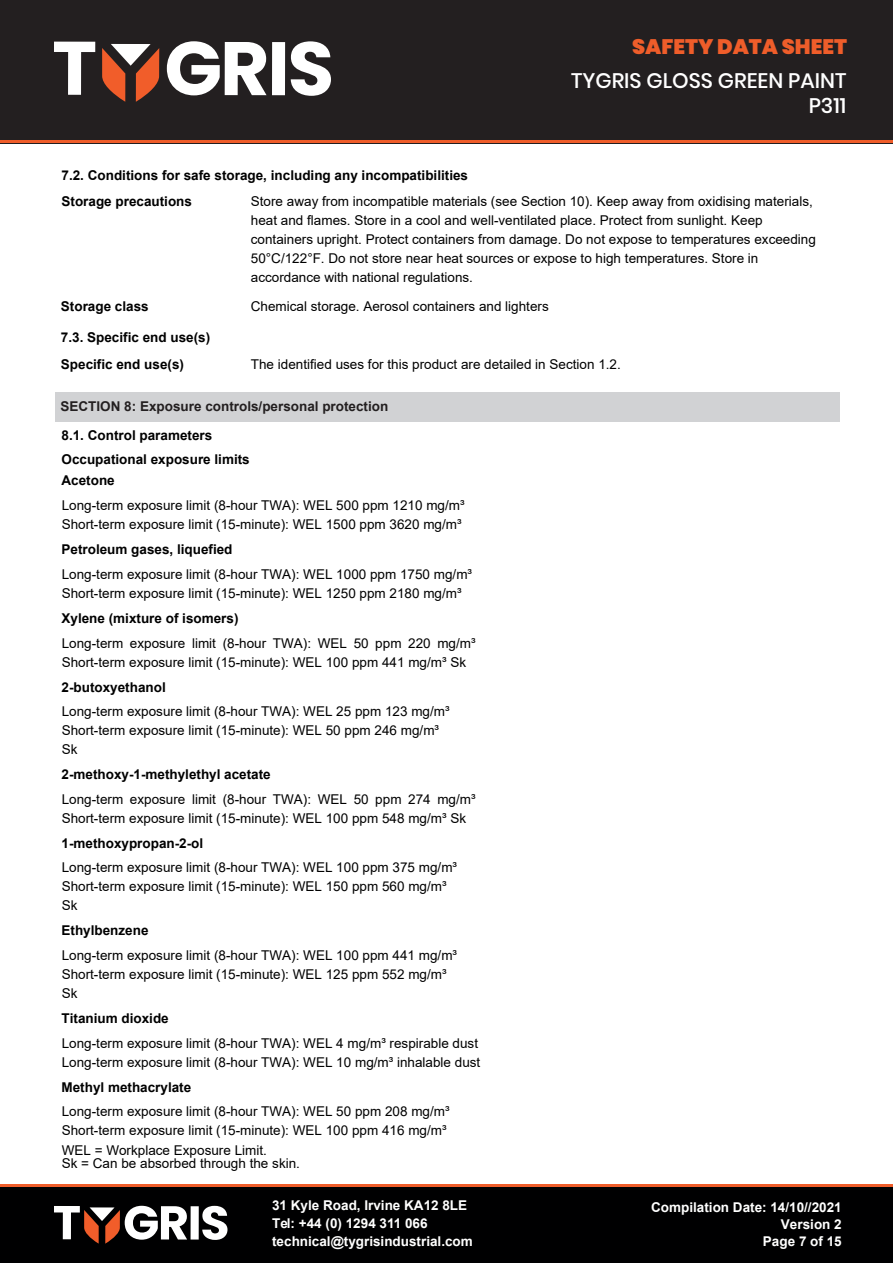
<style>
.page{position:relative;width:893px;height:1263px;background:#fff}
.page>*{position:absolute;margin:0;border:0;box-sizing:border-box;transform-origin:0 0}
.t1{font:500 21px/25.2px "Poppins";color:#fff;text-align:right}
.t2{font:900 21px "Poppins";color:#ef5d2a}
.t3{font:13.5px/18.9px "Arial";color:#000}
.t4{font:700 13.5px/26.4px "Arial";color:#000}
.t5{font:700 13.5px/18px "Arial";color:#fff}
.t6{font:700 13.5px "Arial";color:#231f20}
</style>
<div class="page">
<div style="left:0;top:1186px;width:893px;height:77px;background:#000001"></div>
<div style="left:0;top:0;width:893px;height:143px;background:#231f20"></div>
<hr style="left:0;top:140px;width:893px;height:3px;background:#ef5d2a">
<hr style="left:0;top:1184px;width:893px;height:2px;background:#ef5d2a">
<svg style="left:54px;top:42px;width:41px;height:53px"></svg>
<svg style="left:167px;top:41px;width:100px;height:54px"></svg>
<div style="left:272px;top:42px;width:13px;height:53px;background:#fff"></div>
<svg style="left:291px;top:41px;width:40px;height:55px"></svg>
<svg style="left:102px;top:44px;width:57px;height:58px"></svg>
<div style="left:191px;top:1206px;width:8px;height:33px;background:#fff"></div>
<svg style="left:202px;top:1206px;width:26px;height:34px"></svg>
<svg style="left:54px;top:1206px;width:133px;height:38px"></svg>
<div style="left:55px;top:392px;width:785px;height:29px;background:#d1d2d4"></div>
<h1 class="t2" style="left:632px;top:34px;width:216px">SAFETY DATA SHEET</h1>
<h1 class="t1" style="left:571px;top:68px;width:277px">TYGRIS GLOSS GREEN PAINT<br>P311</h1>
<p class="t4" style="left:62px;top:162px;width:408px">7.2. Conditions for safe storage, including any incompatibilities<br>Storage precautions</p>
<p class="t3" style="left:251px;top:192px;width:567px">Store away from incompatible materials (see Section 10). Keep away from oxidising materials, heat and flames. Store in a cool and well-ventilated place. Protect from sunlight. Keep containers upright. Protect containers from damage. Do not expose to temperatures exceeding 50°C/122°F. Do not store near heat sources or expose to high temperatures. Store in accordance with national regulations.</p>
<p class="t3" style="left:251px;top:297px;width:299px">Chemical storage. Aerosol containers and lighters</p>
<p class="t4" style="left:61px;top:293px;width:89px">Storage class</p>
<p class="t4" style="left:61px;top:324px;width:151px">7.3. Specific end use(s)<br>Specific end use(s)</p>
<p class="t3" style="left:251px;top:354px;width:371px">The identified uses for this product are detailed in Section 1.2.</p>
<p class="t6" style="left:61px;top:397px;width:329px">SECTION 8: Exposure controls/personal protection</p>
<p class="t4" style="left:62px;top:424px;width:190px;line-height:23.4px">8.1. Control parameters<br>Occupational exposure limits</p>
<p class="t4" style="left:62px;top:468px;width:55px">Acetone</p>
<p class="t3" style="left:62px;top:496px;width:404px">Long-term exposure limit (8-hour TWA): WEL 500 ppm 1210 mg/m³<br>Short-term exposure limit (15-minute): WEL 1500 ppm 3620 mg/m³</p>
<p class="t4" style="left:62px;top:536px;width:173px">Petroleum gases, liquefied</p>
<p class="t3" style="left:62px;top:565px;width:412px">Long-term exposure limit (8-hour TWA): WEL 1000 ppm 1750 mg/m³<br>Short-term exposure limit (15-minute): WEL 1250 ppm 2180 mg/m³</p>
<p class="t4" style="left:62px;top:605px;width:179px">Xylene (mixture of isomers)</p>
<p class="t3" style="left:62px;top:633px;width:415px">Long-term exposure limit (8-hour TWA): WEL 50 ppm 220 mg/m³<br>Short-term exposure limit (15-minute): WEL 100 ppm 441 mg/m³ Sk</p>
<p class="t4" style="left:62px;top:674px;width:106px">2-butoxyethanol</p>
<p class="t3" style="left:62px;top:702px;width:389px">Long-term exposure limit (8-hour TWA): WEL 25 ppm 123 mg/m³<br>Short-term exposure limit (15-minute): WEL 50 ppm 246 mg/m³<br>Sk</p>
<p class="t4" style="left:62px;top:761px;width:211px">2-methoxy-1-methylethyl acetate</p>
<p class="t3" style="left:62px;top:790px;width:415px">Long-term exposure limit (8-hour TWA): WEL 50 ppm 274 mg/m³<br>Short-term exposure limit (15-minute): WEL 100 ppm 548 mg/m³ Sk</p>
<p class="t4" style="left:62px;top:830px;width:143px">1-methoxypropan-2-ol</p>
<p class="t3" style="left:62px;top:858px;width:397px">Long-term exposure limit (8-hour TWA): WEL 100 ppm 375 mg/m³<br>Short-term exposure limit (15-minute): WEL 150 ppm 560 mg/m³<br>Sk</p>
<p class="t4" style="left:62px;top:917px;width:89px">Ethylbenzene</p>
<p class="t3" style="left:62px;top:946px;width:397px">Long-term exposure limit (8-hour TWA): WEL 100 ppm 441 mg/m³<br>Short-term exposure limit (15-minute): WEL 125 ppm 552 mg/m³<br>Sk</p>
<p class="t4" style="left:62px;top:1005px;width:109px">Titanium dioxide</p>
<p class="t3" style="left:62px;top:1033px;width:420px">Long-term exposure limit (8-hour TWA): WEL 4 mg/m³ respirable dust<br>Long-term exposure limit (8-hour TWA): WEL 10 mg/m³ inhalable dust</p>
<p class="t4" style="left:62px;top:1074px;width:131px">Methyl methacrylate</p>
<p class="t3" style="left:62px;top:1102px;width:389px">Long-term exposure limit (8-hour TWA): WEL 50 ppm 208 mg/m³<br>Short-term exposure limit (15-minute): WEL 100 ppm 416 mg/m³<br>WEL = Workplace Exposure Limit.</p>
<p class="t3" style="left:62px;top:1154px;width:240px">Sk = Can be absorbed through the skin.</p>
<p class="t5" style="left:272px;top:1196px;width:202px">31 Kyle Road, Irvine KA12 8LE<br>Tel: +44 (0) 1294 311 066 technical@tygrisindustrial.com</p>
<p class="t5" style="left:651px;top:1199px;width:192px;line-height:17px;text-align:right">Compilation Date: 14/10//2021<br>Version 2<br>Page 7 of 15</p>
</div>
